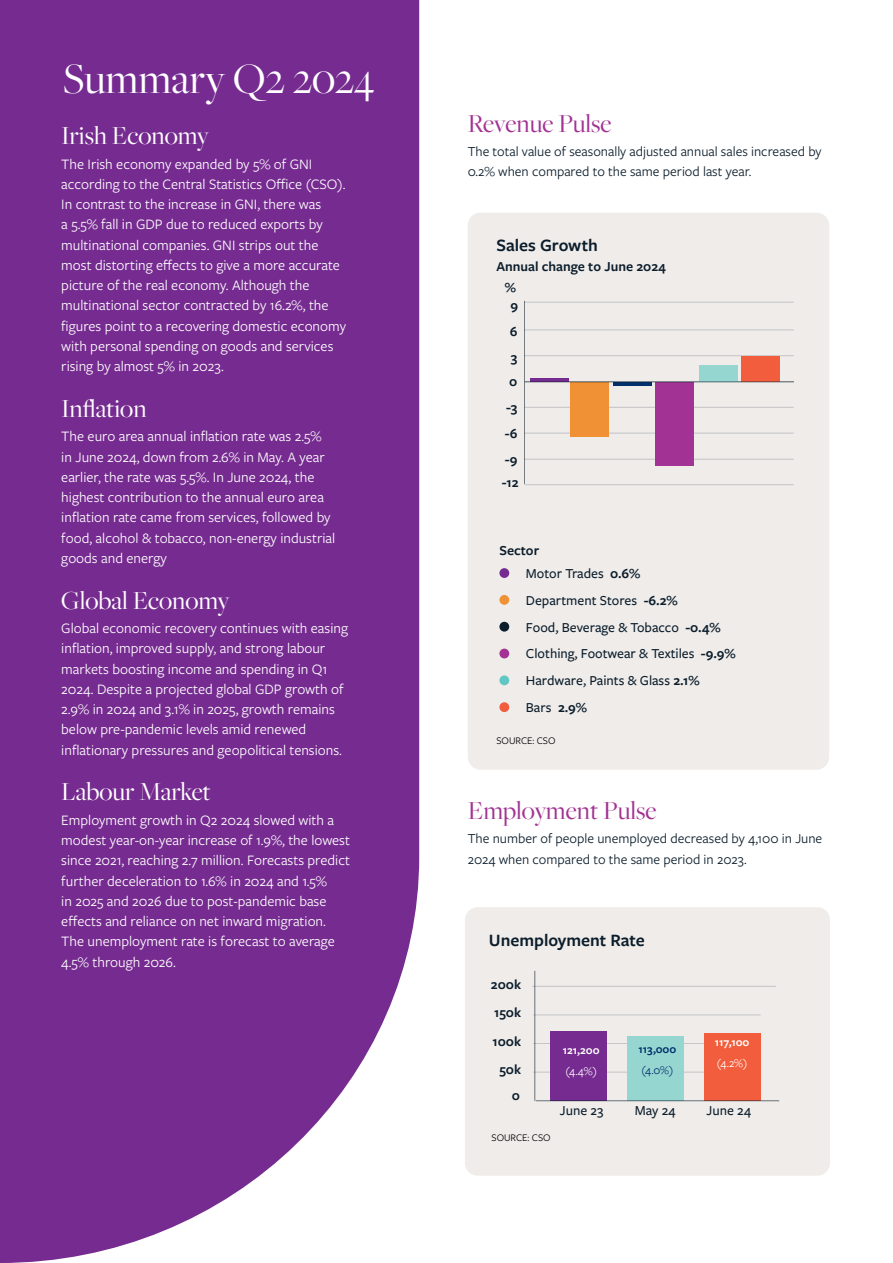
<style>
.page{position:relative;width:893px;height:1263px;background:#fff}
.page>*{position:absolute;margin:0;border:0;box-sizing:border-box;transform-origin:0 0}
.t1{font:45px "Freight Big Pro";color:#fff}
.t2{font:27px "Freight Big Pro";color:#fff}
.t3{font:27px "Freight Big Pro";color:#a23293}
.t4{font:600 18px "Freight Sans Pro";color:#0b1d2b}
.t5{font:15px/20.2px "Freight Sans Pro";color:#fff}
.t6{font:14.25px/20.2px "Freight Sans Pro";color:#0b1d2b}
.t7{font:500 14.25px/26.7px "Freight Sans Pro";color:#0b1d2b}
.t8{font:600 14.25px/28.5px "Freight Sans Pro";color:#0b1d2b}
.t9{font:600 12px "Freight Sans Pro";color:#fff}
.t10{font:12px "Freight Sans Pro";color:#fff}
.t11{font:600 12px "Freight Sans Pro";color:#00306b}
.t12{font:12px "Freight Sans Pro";color:#00306b}
.t13{font:10.5px "Freight Sans Pro";color:#000}
.s1{font-weight:600}
</style>
<div class="page">
<div style="left:0;top:0;width:419px;height:1263px;background:#762b90"></div>
<div style="left:468px;top:213px;width:361px;height:557px;background:#efecea;border-radius:13px"></div>
<div style="left:499px;top:622px;width:10px;height:10px;background:#0b1d2b;border-radius:50%"></div>
<div style="left:499px;top:649px;width:10px;height:9px;background:#a23293;border-radius:50%"></div>
<div style="left:499px;top:675px;width:10px;height:10px;background:#61c7c4;border-radius:50%"></div>
<div style="left:499px;top:702px;width:10px;height:10px;background:#f25e3d;border-radius:50%"></div>
<div style="left:499px;top:568px;width:10px;height:10px;background:#762b90;border-radius:50%"></div>
<div style="left:499px;top:595px;width:10px;height:10px;background:#f09136;border-radius:50%"></div>
<hr style="left:524px;top:330px;width:270px;height:1px;background:#0b1d2b">
<hr style="left:524px;top:302px;width:270px;height:1px;background:#0b1d2b">
<hr style="left:524px;top:381px;width:270px;height:1px;background:#0b1d2b">
<hr style="left:524px;top:433px;width:270px;height:1px;background:#0b1d2b">
<hr style="left:524px;top:459px;width:270px;height:1px;background:#0b1d2b">
<hr style="left:524px;top:355px;width:270px;height:1px;background:#0b1d2b">
<hr style="left:524px;top:407px;width:270px;height:1px;background:#0b1d2b">
<hr style="left:524px;top:301px;width:1px;height:183px;background:#0b1d2b">
<hr style="left:524px;top:484px;width:270px;height:1px;background:#0b1d2b">
<div style="left:570px;top:382px;width:39px;height:54px;background:#f09136"></div>
<hr style="left:613px;top:382px;width:39px;height:4px;background:#00306b">
<div style="left:656px;top:382px;width:38px;height:83px;background:#a23293"></div>
<div style="left:699px;top:366px;width:38px;height:16px;background:#96d6d1"></div>
<div style="left:741px;top:357px;width:39px;height:25px;background:#f25e3d"></div>
<svg style="left:530px;top:378px;width:39px;height:4px"></svg>
<div style="left:465px;top:907px;width:365px;height:268px;background:#efecea;border-radius:13px"></div>
<hr style="left:532px;top:986px;width:244px;height:1px;background:#0b1d2b">
<hr style="left:533px;top:1015px;width:228px;height:1px;background:#0b1d2b">
<hr style="left:533px;top:1043px;width:228px;height:1px;background:#0b1d2b">
<hr style="left:535px;top:971px;width:1px;height:130px;background:#0b1d2b">
<hr style="left:533px;top:1072px;width:228px;height:1px;background:#0b1d2b">
<div style="left:550px;top:1031px;width:57px;height:69px;background:#762b90"></div>
<div style="left:627px;top:1036px;width:57px;height:64px;background:#96d6d1"></div>
<div style="left:704px;top:1033px;width:57px;height:67px;background:#f25e3d"></div>
<hr style="left:536px;top:1100px;width:243px;height:1px;background:#0b1d2b">
<hr style="left:525px;top:382px;width:269px;height:1px;background:#0b1d2b">
<h1 class="t1" style="left:63px;top:50px;width:313px">Summary Q2 2024</h1>
<h2 class="t2" style="left:61px;top:118px;width:149px">Irish Economy</h2>
<p class="t5" style="left:61px;top:153px;width:286px">The Irish economy expanded by 5% of GNI according to the Central Statistics Office (CSO).<br>In contrast to the increase in GNI, there was<br>a 5.5% fall in GDP due to reduced exports by multinational companies. GNI strips out the most distorting effects to give a more accurate picture of the real economy. Although the multinational sector contracted by 16.2%, the figures point to a recovering domestic economy with personal spending on goods and services rising by almost 5% in 2023.</p>
<h2 class="t2" style="left:61px;top:391px;width:87px">Inflation</h2>
<p class="t5" style="left:61px;top:426px;width:275px">The euro area annual inflation rate was 2.5% in June 2024, down from 2.6% in May. A year earlier, the rate was 5.5%. In June 2024, the highest contribution to the annual euro area inflation rate came from services, followed by food, alcohol &amp; tobacco, non-energy industrial goods and energy</p>
<h2 class="t2" style="left:61px;top:582px;width:170px">Global Economy</h2>
<p class="t5" style="left:61px;top:617px;width:288px">Global economic recovery continues with easing inflation, improved supply, and strong labour markets boosting income and spending in Q1<br>2024. Despite a projected global GDP growth of 2.9% in 2024 and 3.1% in 2025, growth remains below pre-pandemic levels amid renewed inflationary pressures and geopolitical tensions.</p>
<h2 class="t2" style="left:61px;top:774px;width:151px">Labour Market</h2>
<p class="t5" style="left:61px;top:809px;width:290px">Employment growth in Q2 2024 slowed with a modest year-on-year increase of 1.9%, the lowest since 2021, reaching 2.7 million. Forecasts predict further deceleration to 1.6% in 2024 and 1.5%<br>in 2025 and 2026 due to post-pandemic base effects and reliance on net inward migration.<br>The unemployment rate is forecast to average 4.5% through 2026.</p>
<h2 class="t3" style="left:468px;top:105px;width:146px">Revenue Pulse</h2>
<p class="t6" style="left:468px;top:141px;width:355px">The total value of seasonally adjusted annual sales increased by<br>0.2% when compared to the same period last year.</p>
<p class="t4" style="left:496px;top:233px;width:103px">Sales Growth</p>
<p class="t8" style="left:496px;top:252px;width:171px">Annual change to June 2024</p>
<p class="t8" style="left:505px;top:273px;width:13px">%</p>
<p class="t8" style="left:511px;top:291px;width:9px">9</p>
<p class="t8" style="left:510px;top:317px;width:9px">6</p>
<p class="t8" style="left:511px;top:342px;width:8px">3</p>
<p class="t8" style="left:509px;top:367px;width:10px">0</p>
<p class="t8" style="left:506px;top:393px;width:13px">-3</p>
<p class="t8" style="left:505px;top:420px;width:14px;line-height:26.1px">-6 -9</p>
<p class="t8" style="left:502px;top:468px;width:18px">-12</p>
<p class="t8" style="left:499px;top:536px;width:41px">Sector</p>
<p class="t7" style="left:526px;top:560px;width:211px">Motor Trades <span class="s1">0.6%<br></span>Department Stores <span class="s1">-6.2%<br></span>Food, Beverage &amp; Tobacco <span class="s1">-0.4%<br></span>Clothing, Footwear &amp; Textiles <span class="s1">-9.9%<br></span>Hardware, Paints &amp; Glass <span class="s1">2.1%<br></span>Bars <span class="s1">2.9%</span></p>
<p class="t13" style="left:496px;top:734px;width:61px">SOURCE: CSO</p>
<h2 class="t3" style="left:468px;top:793px;width:190px">Employment Pulse</h2>
<p class="t6" style="left:468px;top:828px;width:356px">The number of people unemployed decreased by 4,100 in June<br>2024 when compared to the same period in 2023.</p>
<p class="t4" style="left:489px;top:927px;width:158px">Unemployment Rate</p>
<p class="t8" style="left:491px;top:969px;width:32px;text-align:center">200k<br>150k<br>100k<br>50k</p>
<p class="t8" style="left:512px;top:1081px;width:10px">0</p>
<p class="t7" style="left:560px;top:1097px;width:45px">June 23</p>
<p class="t7" style="left:635px;top:1097px;width:42px">May 24</p>
<p class="t7" style="left:706px;top:1097px;width:46px">June 24</p>
<p class="t9" style="left:715px;top:1034px;width:36px">117,100</p>
<p class="t10" style="left:717px;top:1055px;width:32px">(4.2%)</p>
<p class="t11" style="left:638px;top:1041px;width:39px">113,000</p>
<p class="t12" style="left:641px;top:1061px;width:33px">(4.0%)</p>
<p class="t9" style="left:563px;top:1042px;width:38px">121,200</p>
<p class="t10" style="left:566px;top:1063px;width:33px">(4.4%)</p>
<p class="t13" style="left:492px;top:1131px;width:61px">SOURCE: CSO</p>
</div>
